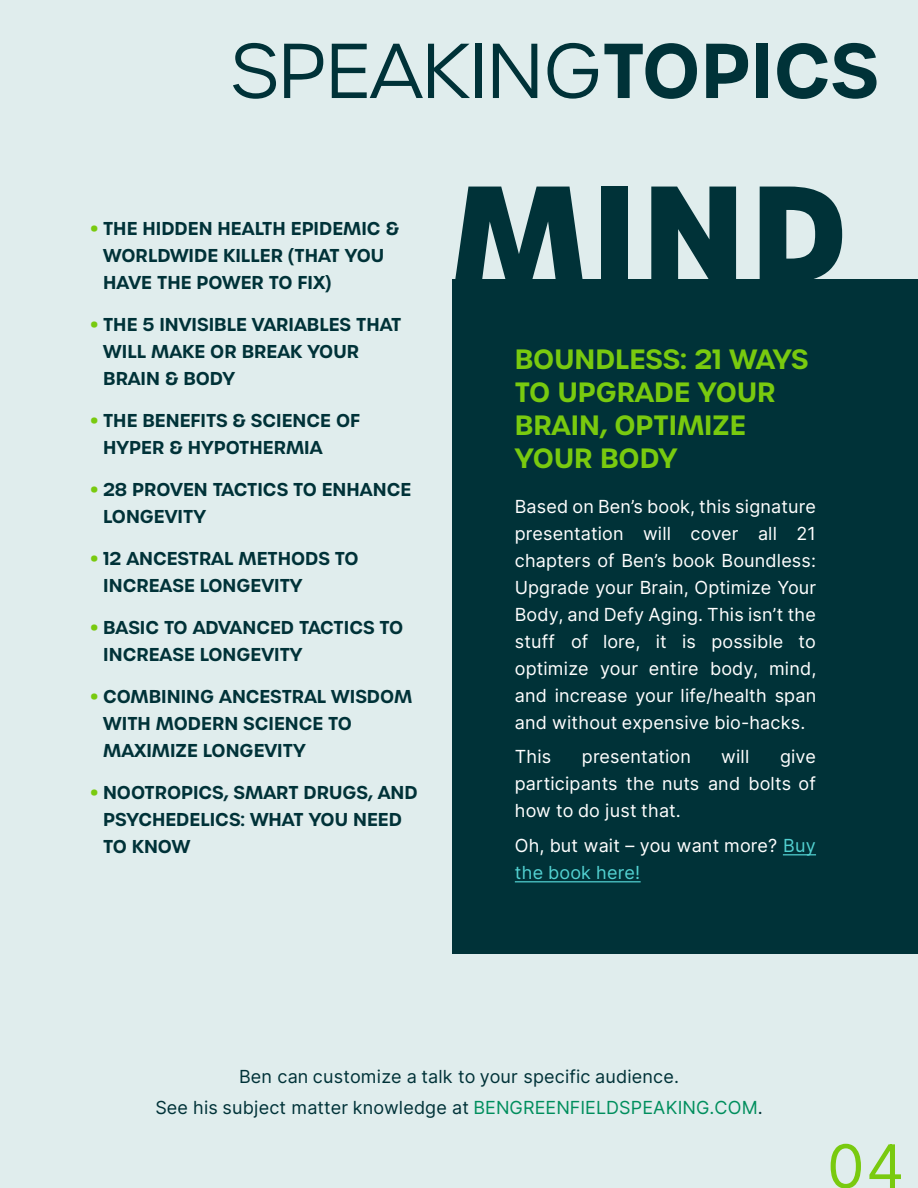
<style>
.page{position:relative;width:918px;height:1188px;background:#e0eded}
.page>*{position:absolute;margin:0;border:0;box-sizing:border-box;transform-origin:0 0}
.t1{font:700 132px "Urbane";color:#003238}
.t2{font:300 75px "Urbane";color:#003238}
.t3{font:60px "Inter";color:#79ca0f}
.t4{font:600 27px/33px "Urbane";color:#79ca0f}
.t5{font:600 18px/27px "Urbane";color:#003238}
.t6{font:18px/27px "Inter";letter-spacing:.01em;color:#fff;text-align:justify}
.t7{font:18px/31.5px "Inter";letter-spacing:.005em;color:#003238;text-align:center}
.s1{font-weight:600}
.s2{color:#79ca0f}
.s3{color:#52d1d1}
.s4{color:#008e5d}
</style>
<div class="page">
<div style="left:452px;top:279px;width:466px;height:675px;background:#003238"></div>
<hr style="left:783px;top:854px;width:33px;height:1px;background:#52d1d1">
<hr style="left:515px;top:881px;width:126px;height:1px;background:#52d1d1">
<h2 class="t2" style="left:231px;top:41px;width:649px">SPEAKING<span class="s1">TOPICS</span></h2>
<p class="t5" style="left:103px;top:216px;width:297px;text-indent:-13px"><span class="s2">•</span> THE HIDDEN HEALTH EPIDEMIC &amp;<br>WORLDWIDE KILLER (THAT YOU<br>HAVE THE POWER TO FIX)</p>
<p class="t5" style="left:103px;top:312px;width:300px;text-indent:-13px"><span class="s2">•</span> THE 5 INVISIBLE VARIABLES THAT<br>WILL MAKE OR BREAK YOUR<br>BRAIN &amp; BODY</p>
<p class="t5" style="left:103px;top:408px;width:258px;text-indent:-13px"><span class="s2">•</span> THE BENEFITS &amp; SCIENCE OF<br>HYPER &amp; HYPOTHERMIA</p>
<p class="t5" style="left:103px;top:477px;width:309px;text-indent:-13px"><span class="s2">•</span> 28 PROVEN TACTICS TO ENHANCE<br>LONGEVITY</p>
<p class="t5" style="left:103px;top:546px;width:257px;text-indent:-13px"><span class="s2">•</span> 12 ANCESTRAL METHODS TO<br>INCREASE LONGEVITY</p>
<p class="t5" style="left:103px;top:615px;width:301px;text-indent:-13px"><span class="s2">•</span> BASIC TO ADVANCED TACTICS TO<br>INCREASE LONGEVITY</p>
<p class="t5" style="left:103px;top:684px;width:310px;text-indent:-13px"><span class="s2">•</span> COMBINING ANCESTRAL WISDOM<br>WITH MODERN SCIENCE TO<br>MAXIMIZE LONGEVITY</p>
<p class="t5" style="left:103px;top:780px;width:316px;text-indent:-13px"><span class="s2">•</span> NOOTROPICS, SMART DRUGS, AND<br>PSYCHEDELICS: WHAT YOU NEED<br>TO KNOW</p>
<h1 class="t1" style="left:451px;top:182px;width:398px">MIND</h1>
<h3 class="t4" style="left:515px;top:345px;width:295px">BOUNDLESS: 21 WAYS<br>TO UPGRADE YOUR<br>BRAIN, OPTIMIZE<br>YOUR BODY</h3>
<p class="t6" style="left:515px;top:493px;width:303px">Based on Ben’s book, this signature presentation will cover all 21 chapters of Ben’s book Boundless:<br>Upgrade your Brain, Optimize Your Body, and Defy Aging. This isn’t the stuff of lore, it is possible to optimize your entire body, mind, and increase your life/health span and without expensive bio-hacks.</p>
<p class="t6" style="left:515px;top:743px;width:38px">This</p>
<p class="t6" style="left:582px;top:743px;width:111px">presentation</p>
<p class="t6" style="left:721px;top:743px;width:29px">will</p>
<p class="t6" style="left:515px;top:743px;width:303px;text-indent:265px">give participants the nuts and bolts of how to do just that.</p>
<p class="t6" style="left:515px;top:832px;width:303px">Oh, but wait – you want more? <span class="s3">Buy the book here!</span></p>
<p class="t7" style="left:155px;top:1060px;width:609px">Ben can customize a talk to your specific audience.<br>See his subject matter knowledge at <span class="s4">BENGREENFIELDSPEAKING.COM</span>.</p>
<h3 class="t3" style="left:827px;top:1130px;width:79px">04</h3>
</div>
